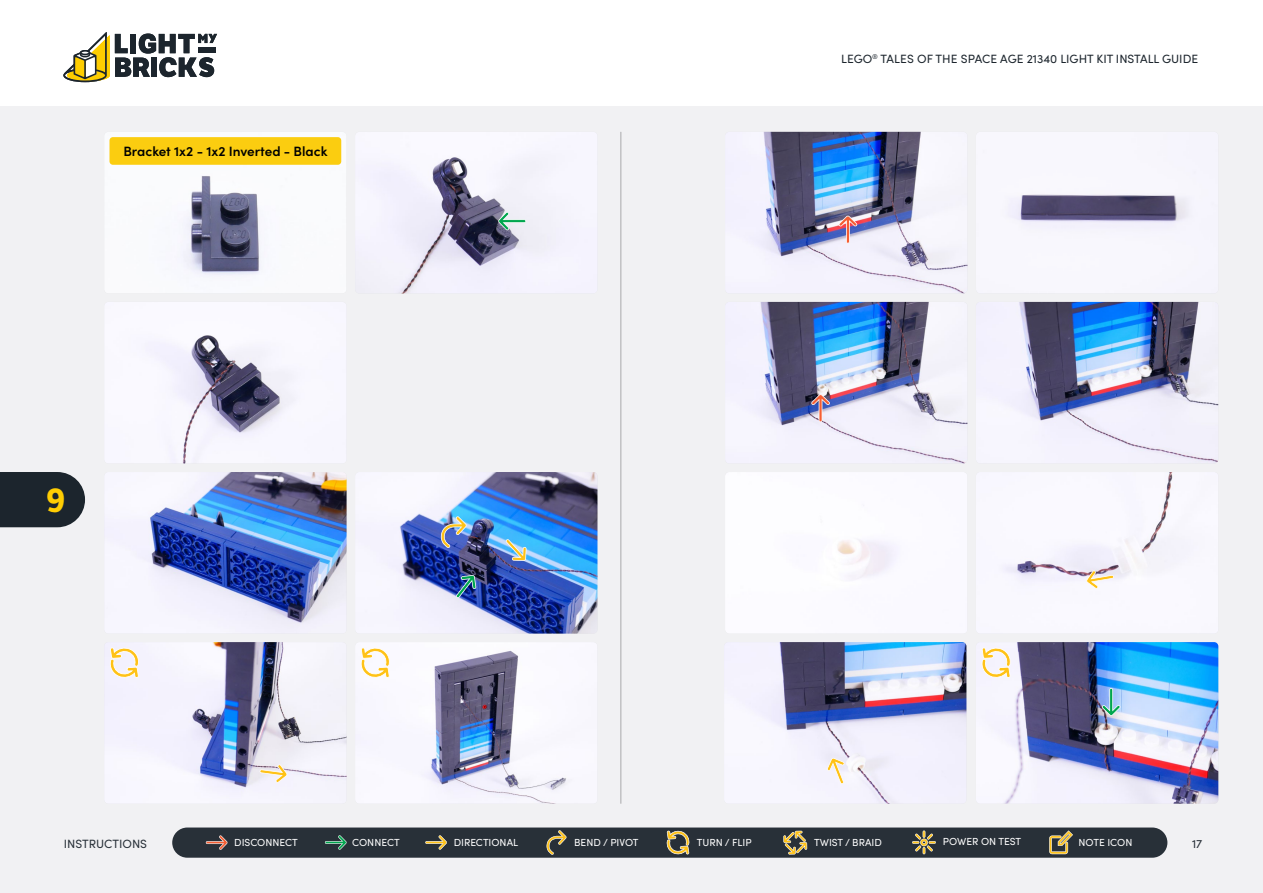
<style>
.page{position:relative;width:1263px;height:893px;background:#fff}
.page>*{position:absolute;margin:0;border:0;box-sizing:border-box;transform-origin:0 0}
.t1{font:700 33px "LFT Etica";color:#ffcd03}
.t2{font:600 13.5px "Sofia Pro";color:#000}
.t3{font:12px "Sofia Pro";color:#1c252d}
.t4{font:12px "Sofia Pro";color:#283038}
.t5{font:10.2px "Sofia Pro";color:#fff}
</style>
<div class="page">
<div style="left:0;top:106px;width:1263px;height:787px;background:#f1f1f3"></div>
<hr style="left:621px;top:132px;width:1px;height:672px;background:#000">
<div style="left:172px;top:827px;width:995px;height:31px;background:#283038;border-radius:15px"></div>
<svg style="left:783px;top:831px;width:24px;height:23px"></svg>
<svg style="left:206px;top:835px;width:22px;height:15px"></svg>
<svg style="left:325px;top:835px;width:22px;height:15px"></svg>
<svg style="left:425px;top:835px;width:22px;height:15px"></svg>
<svg style="left:546px;top:830px;width:21px;height:25px"></svg>
<svg style="left:1049px;top:830px;width:24px;height:24px"></svg>
<svg style="left:912px;top:830px;width:24px;height:24px"></svg>
<svg style="left:666px;top:830px;width:24px;height:25px"></svg>
<svg style="left:63px;top:32px;width:154px;height:50px"></svg>
<svg style="left:0;top:472px;width:85px;height:55px;background:#2a333a"></svg>
<img style="left:356px;top:132px;width:241px;height:161px">
<img style="left:1020px;top:194px;width:163px;height:28px">
<img style="left:726px;top:132px;width:241px;height:161px">
<img style="left:976px;top:302px;width:242px;height:161px">
<img style="left:356px;top:472px;width:241px;height:162px">
<img style="left:356px;top:643px;width:241px;height:161px">
<img style="left:976px;top:642px;width:242px;height:162px">
<img style="left:725px;top:642px;width:241px;height:162px">
<img style="left:105px;top:472px;width:242px;height:161px">
<div style="left:726px;top:472px;width:241px;height:161px;background:#fcfbff"></div>
<img style="left:105px;top:302px;width:241px;height:161px">
<img style="left:726px;top:302px;width:241px;height:161px">
<img style="left:105px;top:642px;width:242px;height:161px">
<div style="left:976px;top:472px;width:242px;height:161px;background:#f9f8fe"></div>
<svg style="left:980px;top:647px;width:32px;height:32px"></svg>
<svg style="left:109px;top:647px;width:31px;height:32px"></svg>
<svg style="left:359px;top:647px;width:32px;height:32px"></svg>
<svg style="left:827px;top:757px;width:17px;height:27px"></svg>
<svg style="left:506px;top:539px;width:20px;height:22px"></svg>
<svg style="left:259px;top:764px;width:29px;height:19px"></svg>
<svg style="left:1086px;top:570px;width:28px;height:19px"></svg>
<svg style="left:1102px;top:688px;width:18px;height:28px"></svg>
<svg style="left:498px;top:212px;width:28px;height:18px"></svg>
<svg style="left:456px;top:575px;width:20px;height:23px"></svg>
<img style="left:149px;top:137px;width:193px;height:156px">
<div style="left:109px;top:137px;width:232px;height:28px;background:#fbcd10;border-radius:3px"></div>
<svg style="left:839px;top:215px;width:18px;height:29px"></svg>
<svg style="left:811px;top:394px;width:19px;height:28px"></svg>
<svg style="left:441px;top:516px;width:26px;height:32px"></svg>
<h2 class="t2" style="left:123px;top:141px;width:206px">Bracket 1x2 - 1x2 Inverted - Black</h2>
<h1 class="t1" style="left:46px;top:480px;width:20px">9</h1>
<p class="t3" style="left:841px;top:50px;width:358px">LEGO<sup>®</sup> TALES OF THE SPACE AGE 21340 LIGHT KIT INSTALL GUIDE</p>
<p class="t4" style="left:64px;top:835px;width:85px">INSTRUCTIONS</p>
<p class="t5" style="left:234px;top:835px;width:65px">DISCONNECT</p>
<p class="t5" style="left:352px;top:835px;width:49px">CONNECT</p>
<p class="t5" style="left:454px;top:835px;width:66px">DIRECTIONAL</p>
<p class="t5" style="left:574px;top:835px;width:66px">BEND / PIVOT</p>
<p class="t5" style="left:697px;top:835px;width:56px">TURN / FLIP</p>
<p class="t5" style="left:814px;top:835px;width:69px">TWIST / BRAID</p>
<p class="t5" style="left:943px;top:834px;width:80px">POWER ON TEST</p>
<p class="t5" style="left:1078px;top:835px;width:55px">NOTE ICON</p>
<p class="t4" style="left:1192px;top:835px;width:12px">17</p>
</div>
